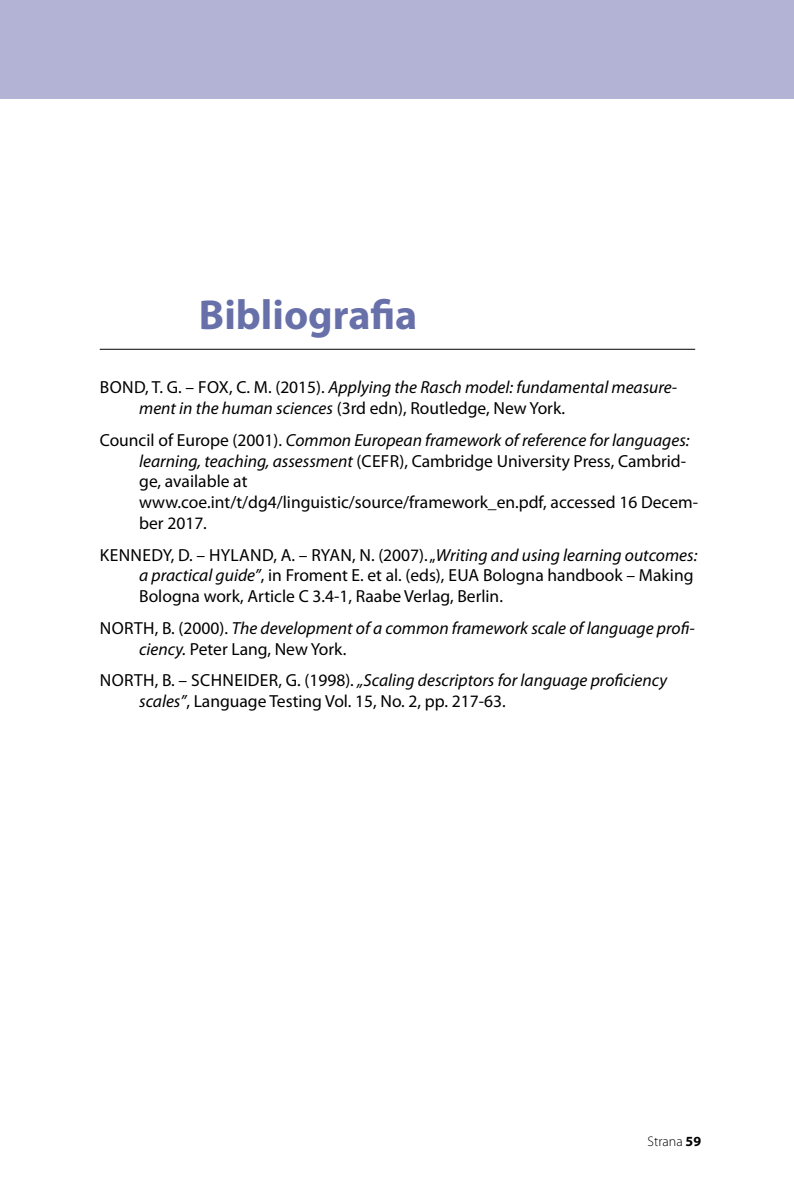
<style>
.page{position:relative;width:794px;height:1191px;background:#fff}
.page>*{position:absolute;margin:0;border:0;box-sizing:border-box;transform-origin:0 0}
.t1{font:700 42px "Myriad Pro";color:#6870aa}
.t2{font:17.5px/20.8px "Myriad Pro";color:#000}
.t3{font:italic 17.5px/20.8px "Myriad Pro";color:#000}
.t4{font:300 14px "Myriad Pro";color:#000}
.s1{font-style:normal}
.s2{font-style:italic}
.s3{font-weight:700}
</style>
<div class="page">
<hr style="left:100px;top:349px;width:595px;height:1px;background:#000">
<div style="left:0;top:0;width:794px;height:99px;background:#b2b3d5"></div>
<h1 class="t1" style="left:199px;top:297px;width:220px">Bibliografia</h1>
<p class="t3" style="left:139px;top:378px;width:539px;text-indent:-39px"><span class="s1">BOND, T. G. – FOX, C. M. (2015).</span> Applying the Rasch model: fundamental measure&shy;ment in the human sciences <span class="s1">(3rd edn), Routledge, New York.</span></p>
<p class="t2" style="left:139px;top:431px;width:560px;text-indent:-39px">Council of Europe (2001). <span class="s2">Common European framework of reference for languages: learning, teaching, assessment</span> (CEFR), Cambridge University Press, Cambrid&shy;ge, available at<br>www.coe.int/t/dg4/linguistic/source/framework_en.pdf, accessed 16 Decem&shy;ber 2017.</p>
<p class="t2" style="left:139px;top:546px;width:559px;text-indent:-39px">KENNEDY, D. – HYLAND, A. – RYAN, N. (2007). „<span class="s2">Writing and using learning outcomes: a practical guide”</span>, in Froment E. et al. (eds), EUA Bologna handbook – Making<br>Bologna work, Article C 3.4-1, Raabe Verlag, Berlin.</p>
<p class="t3" style="left:139px;top:619px;width:557px;text-indent:-39px"><span class="s1">NORTH, B. (2000).</span> The development of a common framework scale of language profi&shy;ciency. <span class="s1">Peter Lang, New York.</span></p>
<p class="t2" style="left:139px;top:671px;width:529px;text-indent:-39px">NORTH, B. – SCHNEIDER, G. (1998). <span class="s2">„Scaling descriptors for language proficiency scales”</span>, Language Testing Vol. 15, No. 2, pp. 217-63.</p>
<p class="t4" style="left:647px;top:1135px;width:55px">Strana <span class="s3">59</span></p>
</div>
